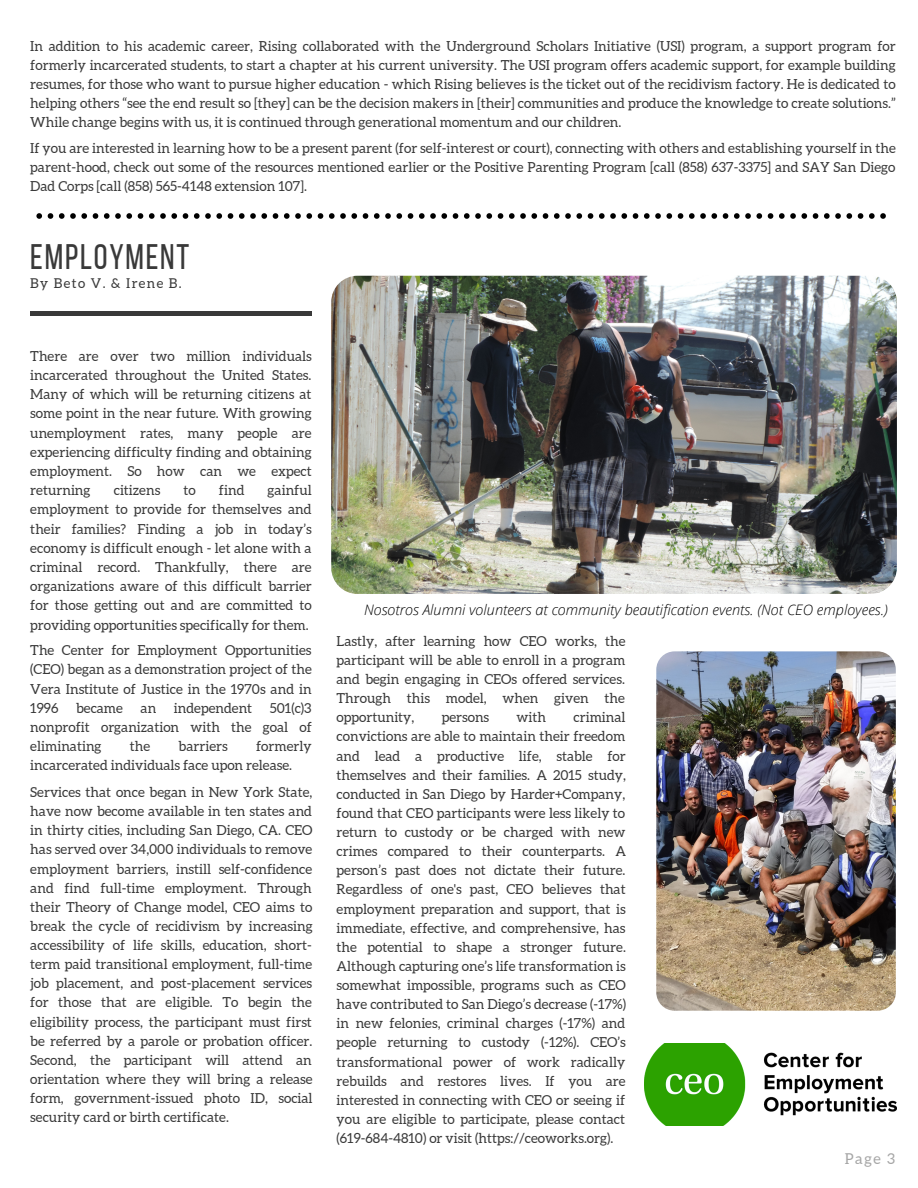
<style>
.page{position:relative;width:918px;height:1188px;background:#fff}
.page>*{position:absolute;margin:0;border:0;box-sizing:border-box;transform-origin:0 0}
.t1{font:35.4px "Bebas Neue";letter-spacing:.05em;color:#393939}
.t2{font:15px "Aleo";color:#a6a6a6}
.t3{font:italic 300 14.55px "Open Sans";color:#000}
.t4{font:13.8px/19.2px "Aleo";color:#393939;text-align:justify}
.t5{font:13.5px "Aleo";letter-spacing:.1em;color:#393939}
</style>
<div class="page">
<hr style="left:30px;top:312px;width:282px;height:3px;background:#393939">
<img style="left:645px;top:1043px;width:252px;height:82px">
<img style="left:331px;top:276px;width:566px;height:318px;border-radius:26px">
<img style="left:656px;top:651px;width:240px;height:360px;border-radius:18px">
<svg style="left:36px;top:213px;width:850px;height:6px"></svg>
<p class="t4" style="left:30px;top:36px;width:867px">In addition to his academic career, Rising collaborated with the Underground Scholars Initiative (USI) program, a support program for formerly incarcerated students, to start a chapter at his current university. The USI program offers academic support, for example building resumes, for those who want to pursue higher education - which Rising believes is the ticket out of the recidivism factory. He is dedicated to helping others “see the end result so [they] can be the decision makers in [their] communities and produce the knowledge to create solutions.” While change begins with us, it is continued through generational momentum and our children.</p>
<p class="t4" style="left:30px;top:138px;width:867px">If you are interested in learning how to be a present parent (for self-interest or court), connecting with others and establishing yourself in the parent-hood, check out some of the resources mentioned earlier or the Positive Parenting Program [call (858) 637-3375] and SAY San Diego Dad Corps [call (858) 565-4148 extension 107].</p>
<p class="t1" style="left:30px;top:242px;width:161px">EMPLOYMENT</p>
<p class="t5" style="left:30px;top:276px;width:153px">By Beto V. &amp; Irene B.</p>
<p class="t4" style="left:30px;top:346px;width:283px">There are over two million individuals incarcerated throughout the United States.<br>Many of which will be returning citizens at some point in the near future. With growing unemployment rates, many people are experiencing difficulty finding and obtaining employment. So how can we expect returning</p>
<p class="t4" style="left:114px;top:481px;width:48px">citizens</p>
<p class="t4" style="left:184px;top:481px;width:14px">to</p>
<p class="t4" style="left:219px;top:481px;width:27px">find</p>
<p class="t4" style="left:30px;top:481px;width:283px;text-indent:237px">gainful employment to provide for themselves and their families? Finding a job in today’s economy is difficult enough - let alone with a criminal record. Thankfully, there are organizations aware of this difficult barrier for those getting out and are committed to providing opportunities specifically for them.</p>
<p class="t4" style="left:30px;top:641px;width:283px">The Center for Employment Opportunities (CEO) began as a demonstration project of the Vera Institute of Justice in the 1970s and in 1996</p>
<p class="t4" style="left:30px;top:698px;width:283px;text-indent:240px">501(c)3 nonprofit organization with the goal of eliminating</p>
<p class="t4" style="left:76px;top:698px;width:48px">became</p>
<p class="t4" style="left:141px;top:698px;width:17px">an</p>
<p class="t4" style="left:174px;top:698px;width:80px">independent</p>
<p class="t4" style="left:30px;top:737px;width:283px;text-indent:226px">formerly incarcerated individuals face upon release.</p>
<p class="t4" style="left:30px;top:782px;width:284px">Services that once began in New York State, have now become available in ten states and in thirty cities, including San Diego, CA. CEO has served over 34,000 individuals to remove employment barriers, instill self-confidence and find full-time employment. Through their Theory of Change model, CEO aims to break the cycle of recidivism by increasing accessibility of life skills, education, short&shy;term paid transitional employment, full-time job placement, and post-placement services for those that are eligible. To begin the eligibility process, the participant must first be referred by a parole or probation officer.<br>Second, the participant will attend an orientation where they will bring a release form, government-issued photo ID, social security card or birth certificate.</p>
<p class="t4" style="left:130px;top:737px;width:22px">the</p>
<p class="t4" style="left:179px;top:737px;width:51px">barriers</p>
<p class="t3" style="left:364px;top:600px;width:525px">Nosotros Alumni volunteers at community beautification events. (Not CEO employees.)</p>
<p class="t4" style="left:337px;top:631px;width:290px">Lastly, after learning how CEO works, the participant will be able to enroll in a program and begin engaging in CEOs offered services.<br>Through this model, when given the opportunity,</p>
<p class="t4" style="left:337px;top:708px;width:291px;text-indent:237px">criminal convictions are able to maintain their freedom and lead a productive life, stable for themselves and their families. A 2015 study, conducted in San Diego by Harder+Company, found that CEO participants were less likely to return to custody or be charged with new crimes compared to their counterparts. A person’s past does not dictate their future.<br>Regardless of one's past, CEO believes that employment preparation and support, that is immediate, effective, and comprehensive, has the potential to shape a stronger future.<br>Although capturing one’s life transformation is somewhat impossible, programs such as CEO have contributed to San Diego’s decrease (-17%) in new felonies, criminal charges (-17%) and people returning to custody (-12%). CEO’s transformational power of work radically rebuilds and restores lives. If you are interested in connecting with CEO or seeing if you are eligible to participate, please contact (619-684-4810) or visit (https://ceoworks.org).</p>
<p class="t4" style="left:442px;top:708px;width:49px">persons</p>
<p class="t4" style="left:517px;top:708px;width:31px">with</p>
<p class="t2" style="left:845px;top:1150px;width:52px">Page 3</p>
</div>
